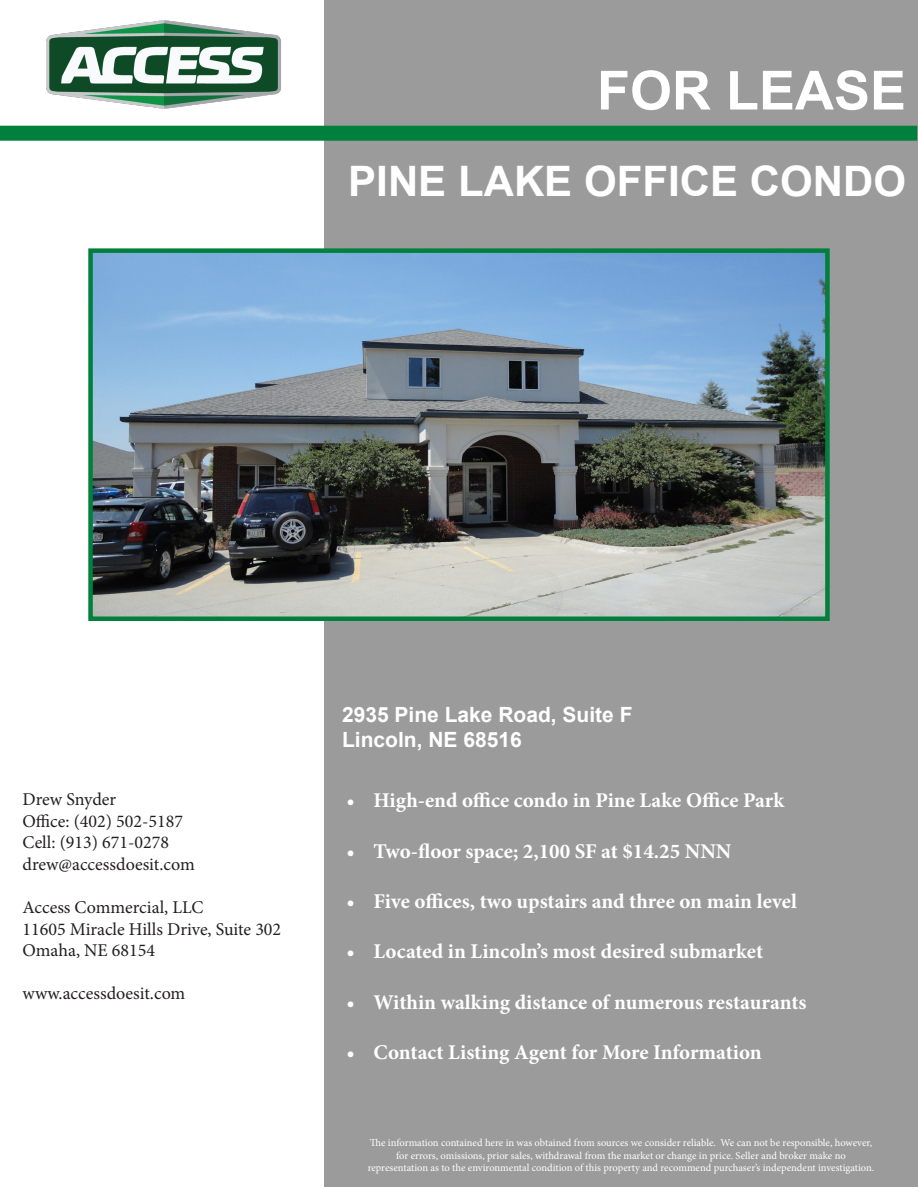
<style>
.page{position:relative;width:918px;height:1188px;background:#fff}
.page>*{position:absolute;margin:0;border:0;box-sizing:border-box;transform-origin:0 0}
.t1{font:700 54px "Arial";color:#fff}
.t2{font:700 42px "Arial";color:#fff}
.t3{font:700 21px "Minion Pro";color:#fff}
.t4{font:700 21px/25.2px "Arial";color:#fff}
.t5{font:18px/21.6px "Minion Pro";color:#231f20}
.t6{font:10.5px/12.6px "Minion Pro";letter-spacing:-.005em;color:#fff;text-align:center}
</style>
<div class="page">
<div style="left:324px;top:1px;width:593px;height:1186px;background:#9b9b9b"></div>
<div style="left:0;top:126px;width:917px;height:15px;background:#007f3d"></div>
<img style="left:46px;top:20px;width:236px;height:89px">
<img style="left:93px;top:253px;width:732px;height:363px">
<div style="left:88px;top:248px;width:742px;height:373px;border:4px solid #007f3d"></div>
<h1 class="t1" style="left:597px;top:55px;width:311px">FOR LEASE</h1>
<h2 class="t2" style="left:348px;top:154px;width:559px">pINE LAKE OFFICE CONDO</h2>
<h3 class="t5" style="left:22px;top:788px;width:174px">Drew Snyder<br>Office: (402) 502-5187<br>Cell: (913) 671-0278 drew@accessdoesit.com</h3>
<h3 class="t5" style="left:22px;top:896px;width:260px">Access Commercial, LLC<br>11605 Miracle Hills Drive, Suite 302<br>Omaha, NE 68154</h3>
<h3 class="t5" style="left:22px;top:983px;width:164px">www.accessdoesit.com</h3>
<h3 class="t4" style="left:342px;top:703px;width:292px">2935 Pine Lake Road, Suite F<br>Lincoln, NE 68516</h3>
<h3 class="t3" style="left:346px;top:786px;width:439px">• High-end office condo in Pine Lake Office Park</h3>
<h3 class="t3" style="left:346px;top:836px;width:386px">• Two-floor space; 2,100 SF at $14.25 NNN</h3>
<h3 class="t3" style="left:346px;top:886px;width:452px">• Five offices, two upstairs and three on main level</h3>
<h3 class="t3" style="left:346px;top:937px;width:418px">• Located in Lincoln’s most desired submarket</h3>
<h3 class="t3" style="left:346px;top:987px;width:462px">• Within walking distance of numerous restaurants</h3>
<h3 class="t3" style="left:346px;top:1038px;width:417px">• Contact Listing Agent for More Information</h3>
<p class="t6" style="left:368px;top:1137px;width:508px">The information contained here in was obtained from sources we consider reliable. We can not be responsible, however, for errors, omissions, prior sales, withdrawal from the market or change in price. Seller and broker make no representation as to the environmental condition of this property and recommend purchaser’s independent investigation.</p>
</div>
